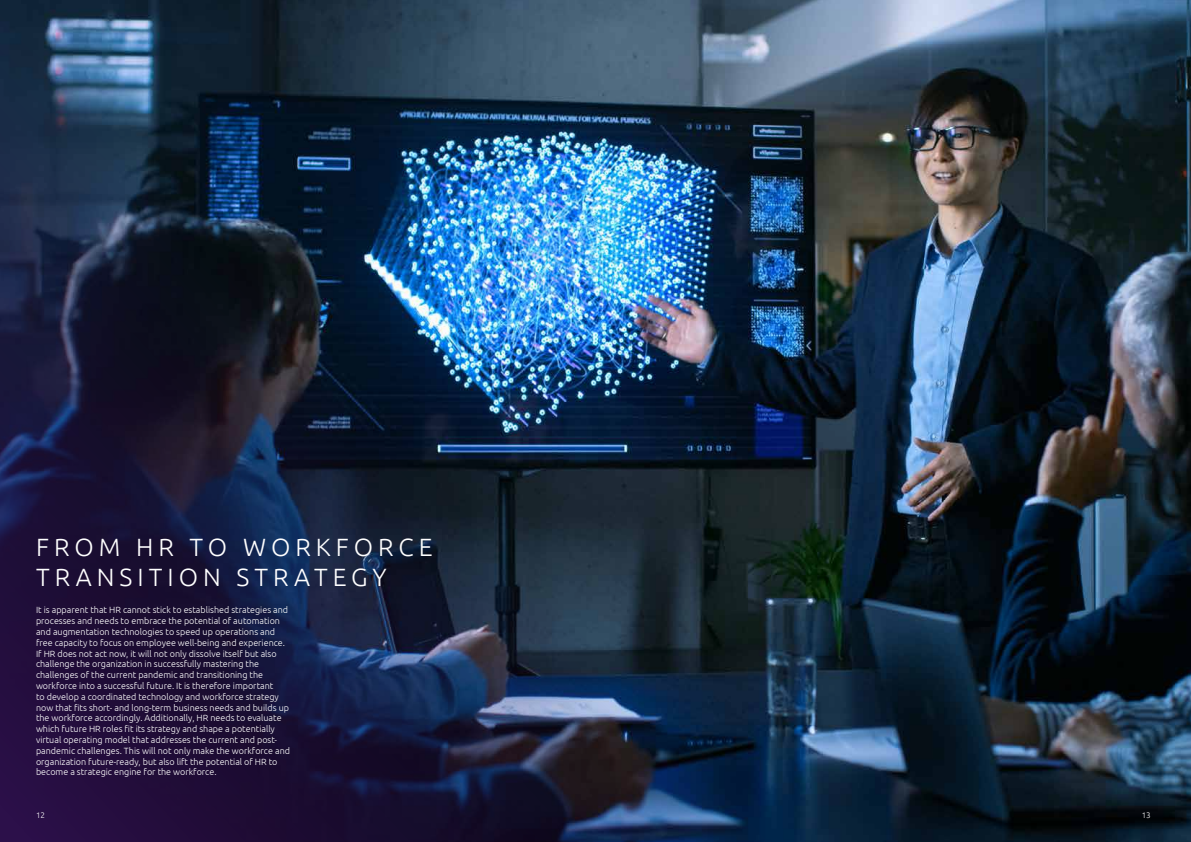
<style>
.page{position:relative;width:1191px;height:842px;background:#fff}
.page>*{position:absolute;margin:0;border:0;box-sizing:border-box;transform-origin:0 0}
.t1{font:300 25px/30px "Ubuntu";letter-spacing:.2em;color:#fff}
.t2{font:300 9px/10.8px "Ubuntu";color:#fff}
.t3{font:300 8px "Ubuntu";color:#fff}
</style>
<div class="page">
<img style="left:899px;top:0;width:292px;height:842px">
<img style="left:0;top:0;width:899px;height:842px">
<h1 class="t1" style="left:36px;top:531px;width:398px">FROM HR TO WORKFORCE<br>TRANSITION STRATEGY</h1>
<p class="t2" style="left:36px;top:604px;width:255px">It is apparent that HR cannot stick to established strategies and processes and needs to embrace the potential of automation and augmentation technologies to speed up operations and free capacity to focus on employee well-being and experience.<br>If HR does not act now, it will not only dissolve itself but also challenge the organization in successfully mastering the challenges of the current pandemic and transitioning the workforce into a successful future. It is therefore important<br>to develop a coordinated technology and workforce strategy now that fits short- and long-term business needs and builds up the workforce accordingly. Additionally, HR needs to evaluate which future HR roles fit its strategy and shape a potentially virtual operating model that addresses the current and post&shy;pandemic challenges. This will not only make the workforce and organization future-ready, but also lift the potential of HR to become a strategic engine for the workforce.</p>
<p class="t3" style="left:36px;top:811px;width:11px">12</p>
<p class="t3" style="left:1141px;top:811px;width:11px">13</p>
</div>
